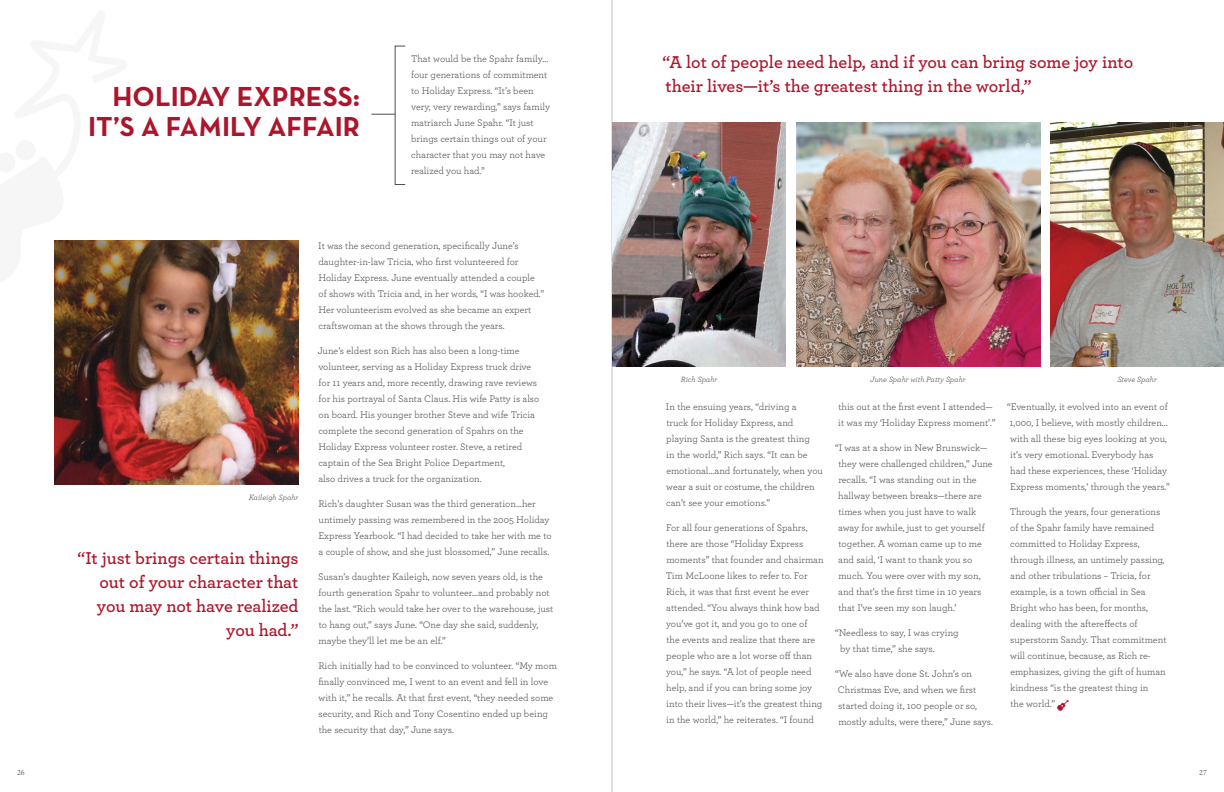
<style>
.page{position:relative;width:1224px;height:792px;background:#fff}
.page>*{position:absolute;margin:0;border:0;box-sizing:border-box;transform-origin:0 0}
.t1{font:28px/30px "Neutra Text Bold Alt";color:#ac162c;text-align:right}
.t2{font:600 18px/24px "Archer";color:#ac162c}
.t3{font:10px/16px "Archer";color:#4d4d4f}
.t4{font:italic 8px "Archer";color:#4d4d4f}
.t5{font:8px "Minion Pro";color:#636466}
.s1{font-family:"Big Top";font-size:13px;color:#ac162c}
</style>
<div class="page">
<hr style="left:612px;top:0;width:1px;height:792px;background:#bec0c2">
<img style="left:54px;top:241px;width:245px;height:244px">
<img style="left:612px;top:123px;width:174px;height:244px">
<img style="left:1050px;top:123px;width:174px;height:244px">
<svg style="left:372px;top:46px;width:33px;height:139px"></svg>
<img style="left:796px;top:123px;width:244px;height:244px">
<h1 class="t1" style="left:88px;top:81px;width:273px">HOLIDAY EXPRESS:<br>IT’S A FAMILY AFFAIR</h1>
<p class="t3" style="left:411px;top:51px;width:141px">That would be the Spahr family… four generations of commitment to Holiday Express. “It’s been very, very rewarding,” says family matriarch June Spahr. “It just brings certain things out of your character that you may not have realized you had.”</p>
<h2 class="t2" style="left:662px;top:49px;width:472px">“A lot of people need help, and if you can bring some joy into their lives—it’s the greatest thing in the world,”</h2>
<p class="t4" style="left:249px;top:492px;width:51px">Kaileigh Spahr</p>
<h2 class="t2" style="left:78px;top:545px;width:222px;text-align:right">“It just brings certain things out of your character that you may not have realized you had.”</h2>
<p class="t3" style="left:318px;top:238px;width:227px">It was the second generation, specifically June’s daughter-in-law Tricia, who first volunteered for Holiday Express. June eventually attended a couple of shows with Tricia and, in her words, “I was hooked.” Her volunteerism evolved as she became an expert craftswoman at the shows through the years.</p>
<p class="t3" style="left:318px;top:343px;width:223px">June’s eldest son Rich has also been a long-time volunteer, serving as a Holiday Express truck drive for 11 years and, more recently, drawing rave reviews for his portrayal of Santa Claus. His wife Patty is also on board. His younger brother Steve and wife Tricia complete the second generation of Spahrs on the Holiday Express volunteer roster. Steve, a retired captain of the Sea Bright Police Department,<br>also drives a truck for the organization.</p>
<p class="t3" style="left:318px;top:496px;width:235px">Rich’s daughter Susan was the third generation…her untimely passing was remembered in the 2005 Holiday Express Yearbook. “I had decided to take her with me to a couple of show, and she just blossomed,” June recalls.</p>
<p class="t3" style="left:318px;top:569px;width:237px">Susan’s daughter Kaileigh, now seven years old, is the fourth generation Spahr to volunteer…and probably not the last. “Rich would take her over to the warehouse, just to hang out,” says June. “One day she said, suddenly, maybe they’ll let me be an elf.”</p>
<p class="t3" style="left:318px;top:658px;width:240px">Rich initially had to be convinced to volunteer. “My mom finally convinced me, I went to an event and fell in love with it,” he recalls. At that first event, “they needed some security, and Rich and Tony Cosentino ended up being the security that day,” June says.</p>
<p class="t4" style="left:870px;top:374px;width:97px">June Spahr with Patty Spahr</p>
<p class="t4" style="left:681px;top:374px;width:38px">Rich Spahr</p>
<p class="t4" style="left:1117px;top:374px;width:41px">Steve Spahr</p>
<p class="t3" style="left:666px;top:399px;width:158px">In the ensuing years, “driving a<br>truck for Holiday Express, and playing Santa is the greatest thing<br>in the world,” Rich says. “It can be emotional…and fortunately, when you wear a suit or costume, the children can’t see your emotions.”</p>
<p class="t3" style="left:666px;top:520px;width:159px">For all four generations of Spahrs, there are those “Holiday Express moments” that founder and chairman Tim McLoone likes to refer to. For Rich, it was that first event he ever attended. “You always think how bad you’ve got it, and you go to one of<br>the events and realize that there are people who are a lot worse off than you,” he says. “A lot of people need help, and if you can bring some joy into their lives—it’s the greatest thing in the world,” he reiterates. “I found</p>
<p class="t3" style="left:838px;top:399px;width:159px">this out at the first event I attended— it was my ‘Holiday Express moment’.”</p>
<p class="t3" style="left:838px;top:440px;width:156px;text-indent:-3px">“I was at a show in New Brunswick— they were challenged children,” June recalls. “I was standing out in the hallway between breaks—there are times when you just have to walk away for awhile, just to get yourself together. A woman came up to me and said, ‘I want to thank you so much. You were over with my son, and that’s the first time in 10 years that I’ve seen my son laugh.’</p>
<p class="t3" style="left:840px;top:625px;width:120px;text-indent:-5px">“Needless to say, I was crying by that time,” she says.</p>
<p class="t3" style="left:835px;top:666px;width:159px">“We also have done St. John’s on Christmas Eve, and when we first started doing it, 100 people or so, mostly adults, were there,” June says.</p>
<p class="t3" style="left:1007px;top:399px;width:164px">“Eventually, it evolved into an event of 1,000, I believe, with mostly children… with all these big eyes looking at you, it’s very emotional. Everybody has<br>had these experiences, these ‘Holiday Express moments,’ through the years.”</p>
<p class="t3" style="left:1010px;top:504px;width:158px">Through the years, four generations of the Spahr family have remained committed to Holiday Express, through illness, an untimely passing, and other tribulations – Tricia, for example, is a town official in Sea<br>Bright who has been, for months, dealing with the aftereffects of superstorm Sandy. That commitment will continue, because, as Rich re&shy;emphasizes, giving the gift of human kindness “is the greatest thing in<br>the world.” <span class="s1">ô</span></p>
<p class="t5" style="left:17px;top:767px;width:9px">26</p>
<p class="t5" style="left:1199px;top:767px;width:9px">27</p>
</div>
